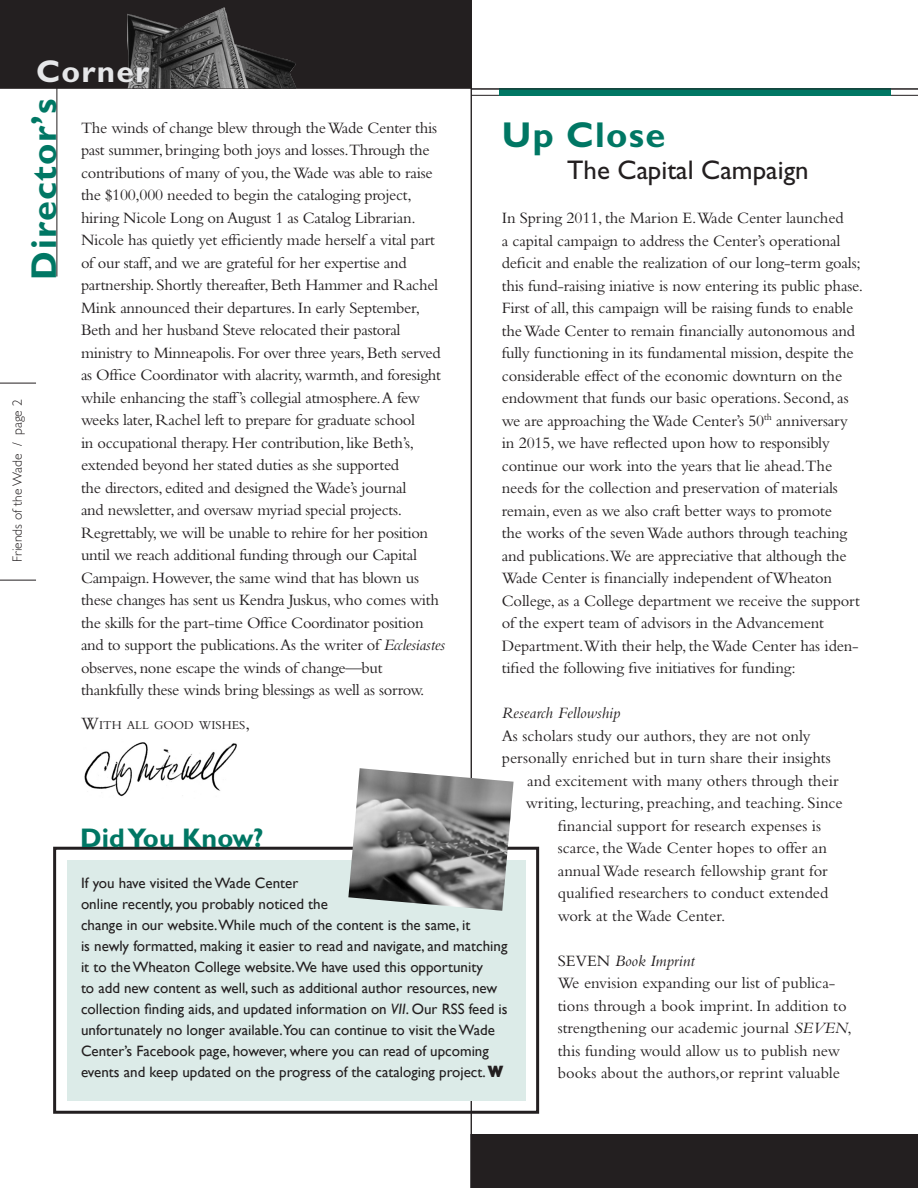
<style>
.page{position:relative;width:918px;height:1188px;background:#fff}
.page>*{position:absolute;margin:0;border:0;box-sizing:border-box;transform-origin:0 0}
.Titles_Large{font:700 36px "Gill Sans";letter-spacing:.035em;color:#007764}
.Titles_Large_Light{font:700 31.5px "Gill Sans";letter-spacing:.04em;color:#e6e7e9}
.t1{font:700 31.5px "Gill Sans";letter-spacing:.04em;color:#e6e7e9}
.Photo_Captions_Black{font:27px "Gill Sans";color:#231f20}
.Titles_Medium_Dark{font:700 27px "Gill Sans";color:#007764}
.Body_Text_First_Para{font:16.5px/22.5px "Bembo";letter-spacing:-.01em;color:#231f20}
.Body_Text_First_Para-2{font:italic 16.5px "Bembo";color:#231f20}
.Did_You_Know_Inside{font:15px/21px "Gill Sans";color:#231f20}
.End_Article_Icon{font:15px "Gill Sans";color:#231f20}
.t2{font:300 13.5px "Gill Sans";color:#231f20}
.Director_s_Corner_Cl{font:12.6px "Bembo";color:#231f20}
.s1{font-style:italic}
.s2{font-size:18px}
.s3{font-style:normal}
.s4{font-weight:800;font-size:16.5px}
</style>
<div class="page">
<hr style="left:0;top:580px;width:36px;height:1px;background:#231f20">
<hr style="left:0;top:383px;width:36px;height:1px;background:#231f20">
<hr style="left:471px;top:95px;width:447px;height:1px;background:#231f20">
<div style="left:500px;top:89px;width:391px;height:7px;background:#007764"></div>
<svg style="left:0;top:0;width:471px;height:89px;background:#2d2a2a"></svg>
<hr style="left:471px;top:0;width:1px;height:1188px;background:#231f20">
<hr style="left:57px;top:87px;width:1px;height:190px;background:#231f20">
<div style="left:53px;top:847px;width:486px;height:267px;border:3px solid #231f20"></div>
<div style="left:67px;top:860px;width:459px;height:240px;background:#dcebe8"></div>
<hr style="left:471px;top:89px;width:447px;height:1px;background:#231f20">
<div style="left:472px;top:1134px;width:446px;height:54px;background:#231f20"></div>
<img style="left:84px;top:742px;width:153px;height:55px">
<img style="left:348px;top:768px;width:166px;height:143px">
<p class="t1" style="left:41px;top:49px;width:115px">Corner</p>
<p class="Titles_Large_Light" style="left:36px;top:53px;width:115px">Corner</p>
<p class="Titles_Large" style="left:23px;top:280px;width:183px;rotate:-90deg">Director’s</p>
<p class="t2" style="left:10px;top:562px;width:164px;rotate:-90deg">Friends of the Wade / page 2</p>
<p class="Body_Text_First_Para" style="left:81px;top:116px;width:366px">The winds of change blew through the Wade Center this past summer, bringing both joys and losses.Through the contributions of many of you, the Wade was able to raise the $100,000 needed to begin the cataloging project, hiring Nicole Long on August 1 as Catalog Librarian.<br>Nicole has quietly yet efficiently made herself a vital part of our staff, and we are grateful for her expertise and partnership. Shortly thereafter, Beth Hammer and Rachel Mink announced their departures. In early September, Beth and her husband Steve relocated their pastoral ministry to Minneapolis. For over three years, Beth served as Office Coordinator with alacrity, warmth, and foresight while enhancing the staff’s collegial atmosphere. A few weeks later, Rachel left to prepare for graduate school<br>in occupational therapy. Her contribution, like Beth’s, extended beyond her stated duties as she supported<br>the directors, edited and designed the Wade’s journal<br>and newsletter, and oversaw myriad special projects.<br>Regrettably, we will be unable to rehire for her position until we reach additional funding through our Capital Campaign. However, the same wind that has blown us these changes has sent us Kendra Juskus, who comes with the skills for the part-time Office Coordinator position and to support the publications. As the writer of <span class="s1">Ecclesiastes </span>observes, none escape the winds of change—but thankfully these winds bring blessings as well as sorrow.</p>
<p class="Director_s_Corner_Cl" style="left:81px;top:718px;width:171px"><span class="s2">W</span>ITH ALL GOOD WISHES<span class="s2">,</span></p>
<p class="Titles_Large" style="left:502px;top:114px;width:165px">Up Close</p>
<p class="Photo_Captions_Black" style="left:567px;top:155px;width:243px">The Capital Campaign</p>
<p class="Body_Text_First_Para" style="left:502px;top:207px;width:363px">In Spring 2011, the Marion E.Wade Center launched<br>a capital campaign to address the Center’s operational deficit and enable the realization of our long-term goals; this fund-raising iniative is now entering its public phase.<br>First of all, this campaign will be raising funds to enable the Wade Center to remain financially autonomous and fully functioning in its fundamental mission, despite the considerable effect of the economic downturn on the endowment that funds our basic operations. Second, as we are approaching the Wade Center’s 50<sup>th</sup> anniversary in 2015, we have reflected upon how to responsibly continue our work into the years that lie ahead.The needs for the collection and preservation of materials remain, even as we also craft better ways to promote<br>the works of the seven Wade authors through teaching and publications.We are appreciative that although the Wade Center is financially independent of Wheaton College, as a College department we receive the support of the expert team of advisors in the Advancement Department.With their help, the Wade Center has iden&shy;tified the following five initiatives for funding:</p>
<p class="Body_Text_First_Para-2" style="left:502px;top:703px;width:120px">Research Fellowship</p>
<p class="Body_Text_First_Para" style="left:502px;top:724px;width:310px">As scholars study our authors, they are not only</p>
<p class="Body_Text_First_Para" style="left:502px;top:747px;width:330px">personally enriched but in turn share their insights</p>
<p class="Body_Text_First_Para" style="left:527px;top:769px;width:313px">and excitement with many others through their</p>
<p class="Body_Text_First_Para" style="left:526px;top:792px;width:319px">writing, lecturing, preaching, and teaching. Since</p>
<p class="Body_Text_First_Para" style="left:558px;top:814px;width:265px">financial support for research expenses is</p>
<p class="Body_Text_First_Para" style="left:558px;top:837px;width:271px">scarce, the Wade Center hopes to offer an</p>
<p class="Body_Text_First_Para" style="left:558px;top:859px;width:271px">annual Wade research fellowship grant for</p>
<p class="Body_Text_First_Para" style="left:558px;top:882px;width:272px">qualified researchers to conduct extended</p>
<p class="Body_Text_First_Para" style="left:558px;top:904px;width:169px">work at the Wade Center.</p>
<p class="Body_Text_First_Para-2" style="left:558px;top:951px;width:138px"><span class="s3">SEVEN</span> Book Imprint</p>
<p class="Body_Text_First_Para" style="left:558px;top:972px;width:295px">We envision expanding our list of publica&shy;tions through a book imprint. In addition to strengthening our academic journal <span class="s1">SEVEN</span>, this funding would allow us to publish new books about the authors,or reprint valuable</p>
<p class="Titles_Medium_Dark" style="left:80px;top:822px;width:185px">Did You Know?</p>
<p class="Did_You_Know_Inside" style="left:81px;top:873px;width:428px">If you have visited the Wade Center<br>online recently, you probably noticed the<br>change in our website.While much of the content is the same, it<br>is newly formatted, making it easier to read and navigate, and matching it to the Wheaton College website.We have used this opportunity<br>to add new content as well, such as additional author resources, new collection finding aids, and updated information on <span class="s1">VII</span>. Our RSS feed is unfortunately no longer available.You can continue to visit the Wade Center’s Facebook page, however, where you can read of upcoming</p>
<p class="End_Article_Icon" style="left:81px;top:1064px;width:424px">events and keep updated on the progress of the cataloging project.<span class="s4">W</span></p>
</div>
